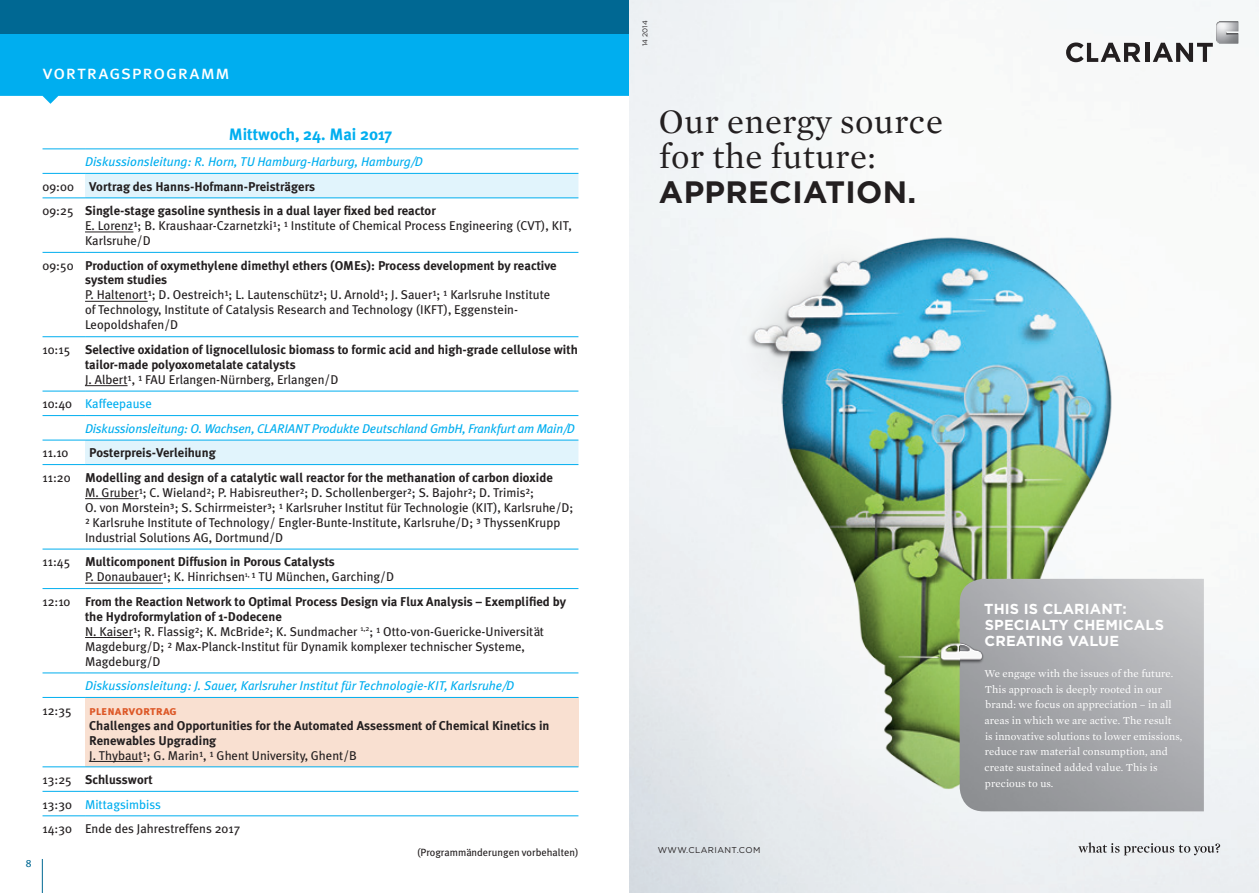
<style>
.page{position:relative;width:1259px;height:893px;background:#fff}
.page>*{position:absolute;margin:0;border:0;box-sizing:border-box;transform-origin:0 0}
.t1{font:35.1px/35.1px "Mercury Text G1";letter-spacing:.015em;color:#231f20}
.t2{font:700 30.9px "Gotham";letter-spacing:.01em;color:#231f20}
.t3{font:19.5px "Meta Plus Book Caps";letter-spacing:.04em;color:#fff}
.t4{font:700 16.5px "Meta Plus";color:#00aeef}
.t5{font:700 14.55px/16.2px "Gotham";letter-spacing:.01em;color:#fff}
.t6{font:12.75px/15px "Meta Plus";color:#231f20}
.t7{font:700 12.75px/15px "Meta Plus";color:#231f20}
.t8{font:italic 12.75px/24.5px "Meta Plus";letter-spacing:-.01em;color:#00aeef}
.t9{font:12.75px "Meta Plus Bold Caps";color:#dd5827}
.t10{font:10.8px/15.8px "Mercury Text G1";letter-spacing:.01em;color:#fff}
.t11{font:10.5px "Meta Plus";color:#231f20}
.t12{font:10.5px "Meta Plus";color:#006893}
.t13{font:8.55px "Gotham";letter-spacing:.05em;color:#231f20}
.t14{font:6.9px "Gotham";letter-spacing:.01em;color:#231f20}
.s1{font-weight:400;font-style:italic;color:#00aeef}
.s2{font-weight:400}
.s3{font-family:"Meta OT"}
.s4{font-weight:700}
.s5{font-family:"Meta OT";font-weight:400}
.s6{font-style:normal;color:#231f20}
.s7{font-style:normal}
.s8{color:#00aeef}
</style>
<div class="page">
<svg style="left:0;top:34px;width:629px;height:70px;background:#1db7f0"></svg>
<div style="left:0;top:0;width:629px;height:34px;background:#006893"></div>
<hr style="left:42px;top:859px;width:1px;height:34px;background:#006893">
<svg style="left:85px;top:174px;width:493px;height:290px"></svg>
<div style="left:85px;top:697px;width:493px;height:70px;background:#f9e0d1"></div>
<hr style="left:43px;top:149px;width:42px;height:1px;background:#00aeef">
<hr style="left:85px;top:149px;width:493px;height:1px;background:#00aeef">
<hr style="left:43px;top:173px;width:42px;height:1px;background:#00aeef">
<hr style="left:85px;top:173px;width:493px;height:1px;background:#00aeef">
<hr style="left:43px;top:198px;width:42px;height:1px;background:#00aeef">
<hr style="left:85px;top:198px;width:493px;height:1px;background:#00aeef">
<hr style="left:43px;top:252px;width:42px;height:1px;background:#00aeef">
<hr style="left:85px;top:252px;width:493px;height:1px;background:#00aeef">
<hr style="left:43px;top:336px;width:42px;height:1px;background:#00aeef">
<hr style="left:85px;top:336px;width:493px;height:1px;background:#00aeef">
<hr style="left:43px;top:391px;width:42px;height:1px;background:#00aeef">
<hr style="left:85px;top:391px;width:493px;height:1px;background:#00aeef">
<hr style="left:43px;top:415px;width:42px;height:1px;background:#00aeef">
<hr style="left:85px;top:415px;width:493px;height:1px;background:#00aeef">
<hr style="left:43px;top:440px;width:42px;height:1px;background:#00aeef">
<hr style="left:85px;top:440px;width:493px;height:1px;background:#00aeef">
<hr style="left:43px;top:464px;width:42px;height:1px;background:#00aeef">
<hr style="left:85px;top:464px;width:493px;height:1px;background:#00aeef">
<hr style="left:43px;top:549px;width:42px;height:1px;background:#00aeef">
<hr style="left:85px;top:549px;width:493px;height:1px;background:#00aeef">
<hr style="left:43px;top:588px;width:42px;height:1px;background:#00aeef">
<hr style="left:85px;top:588px;width:493px;height:1px;background:#00aeef">
<hr style="left:43px;top:673px;width:42px;height:1px;background:#00aeef">
<hr style="left:85px;top:673px;width:493px;height:1px;background:#00aeef">
<hr style="left:43px;top:697px;width:42px;height:1px;background:#00aeef">
<hr style="left:85px;top:697px;width:493px;height:1px;background:#00aeef">
<hr style="left:43px;top:767px;width:42px;height:1px;background:#00aeef">
<hr style="left:85px;top:767px;width:493px;height:1px;background:#00aeef">
<hr style="left:43px;top:791px;width:42px;height:1px;background:#00aeef">
<hr style="left:85px;top:791px;width:493px;height:1px;background:#00aeef">
<hr style="left:43px;top:816px;width:42px;height:1px;background:#00aeef">
<hr style="left:85px;top:816px;width:493px;height:1px;background:#00aeef">
<hr style="left:85px;top:232px;width:48px;height:1px;background:#231f20">
<hr style="left:85px;top:301px;width:63px;height:1px;background:#231f20">
<hr style="left:85px;top:385px;width:43px;height:1px;background:#231f20">
<hr style="left:85px;top:498px;width:54px;height:1px;background:#231f20">
<hr style="left:85px;top:583px;width:78px;height:1px;background:#231f20">
<hr style="left:85px;top:637px;width:48px;height:1px;background:#231f20">
<hr style="left:89px;top:761px;width:54px;height:1px;background:#231f20">
<img style="left:629px;top:0;width:630px;height:893px">
<img style="left:959px;top:579px;width:244px;height:232px">
<hr style="left:1145px;top:43px;width:4px;height:19px;background:#231f20">
<svg style="left:1066px;top:43px;width:74px;height:19px"></svg>
<svg style="left:1152px;top:43px;width:60px;height:19px"></svg>
<img style="left:1216px;top:22px;width:22px;height:21px">
<svg style="left:1078px;top:842px;width:142px;height:13px;background:#c6c8ca"></svg>
<img style="left:848px;top:614px;width:146px;height:76px">
<img style="left:960px;top:631px;width:34px;height:52px">
<h3 class="t3" style="left:43px;top:61px;width:189px">vortragsprogramm</h3>
<p class="t12" style="left:26px;top:857px;width:7px">8</p>
<p class="t4" style="left:229px;top:125px;width:165px">Mittwoch, 24. Mai 2017</p>
<p class="t7" style="left:43px;top:149px;width:395px;line-height:24.5px;text-indent:43px"><span class="s1">Diskussionsleitung: R. Horn, TU Hamburg-Harburg, Hamburg/D<br></span><span class="s2">09:00</span> Vortrag des Hanns-Hofmann-Preisträgers<br><span class="s2">09:25</span> Single-stage gasoline synthesis in a dual layer fixed bed reactor</p>
<p class="t6" style="left:85px;top:218px;width:488px">E. Lorenz<span class="s3">¹</span>; B. Kraushaar-Czarnetzki<span class="s3">¹</span>; <span class="s3">¹</span> Institute of Chemical Process Engineering (CVT), KIT,<br>Karlsruhe/D</p>
<p class="t6" style="left:85px;top:257px;width:473px;text-indent:-43px">09:50 <span class="s4">Production of oxymethylene dimethyl ethers (OMEs): Process development by reactive system studies<br></span>P. Haltenort<span class="s3">¹</span>; D. Oestreich<span class="s3">¹</span>; L. Lautenschütz<span class="s3">¹</span>; U. Arnold<span class="s3">¹</span>; J. Sauer<span class="s3">¹</span>; <span class="s3">¹</span> Karlsruhe Institute of Technology, Institute of Catalysis Research and Technology (IKFT), Eggenstein-Leopoldshafen/D</p>
<p class="t7" style="left:85px;top:342px;width:494px;text-indent:-43px"><span class="s2">10:15</span> Selective oxidation of lignocellulosic biomass to formic acid and high-grade cellulose with tailor-made polyoxometalate catalysts<br><span class="s2">J. Albert</span><span class="s5">¹</span><span class="s2">,</span> <span class="s5">¹</span> <span class="s2">FAU Erlangen-Nürnberg, Erlangen/D</span></p>
<p class="t8" style="left:85px;top:392px;width:491px;text-indent:-43px"><span class="s6">10:40</span> <span class="s7">Kaffeepause<br></span>Diskussionsleitung: O. Wachsen, CLARIANT Produkte Deutschland GmbH, Frankfurt am Main/D</p>
<p class="t6" style="left:43px;top:445px;width:27px">11.10</p>
<p class="t7" style="left:43px;top:440px;width:512px;line-height:24.6px;text-indent:47px">Posterpreis-Verleihung<br><span class="s2">11:20</span> Modelling and design of a catalytic wall reactor for the methanation of carbon dioxide</p>
<p class="t6" style="left:85px;top:485px;width:490px">M. Gruber<span class="s3">¹</span>; C. Wieland<span class="s3">²</span>; P. Habisreuther<span class="s3">²</span>; D. Schollenberger<span class="s3">²</span>; S. Bajohr<span class="s3">²</span>; D. Trimis<span class="s3">²</span>;<br>O. von Morstein<span class="s3">³</span>; S. Schirrmeister<span class="s3">³</span>; <span class="s3">¹</span> Karlsruher Institut für Technologie (KIT), Karlsruhe/D; <span class="s3">²</span> Karlsruhe Institute of Technology/ Engler-Bunte-Institute, Karlsruhe/D; <span class="s3">³</span> ThyssenKrupp Industrial Solutions AG, Dortmund/D</p>
<p class="t6" style="left:85px;top:554px;width:310px;text-indent:-43px">11:45 <span class="s4">Multicomponent Diffusion in Porous Catalysts<br></span>P. Donaubauer<span class="s3">¹</span>; K. Hinrichsen<sup>1,</sup> <span class="s3">¹</span> TU München, Garching/D</p>
<p class="t6" style="left:85px;top:594px;width:482px;text-indent:-43px">12:10 <span class="s4">From the Reaction Network to Optimal Process Design via Flux Analysis – Exemplified by the Hydroformylation of 1-Dodecene<br></span>N. Kaiser<span class="s3">¹</span>; R. Flassig<span class="s3">²</span>; K. McBride<span class="s3">²</span>; K. Sundmacher <sup>1,2</sup>; <span class="s3">¹</span> Otto-von-Guericke-Universität Magdeburg/D; <span class="s3">²</span> Max-Planck-Institut für Dynamik komplexer technischer Systeme, Magdeburg/D</p>
<p class="t8" style="left:85px;top:673px;width:431px">Diskussionsleitung: J. Sauer, Karlsruher Institut für Technologie-KIT, Karlsruhe/D</p>
<p class="t6" style="left:43px;top:703px;width:31px">12:35</p>
<p class="t9" style="left:89px;top:703px;width:89px">plenarvortrag</p>
<p class="t7" style="left:89px;top:718px;width:462px">Challenges and Opportunities for the Automated Assessment of Chemical Kinetics in<br>Renewables Upgrading<br><span class="s2">J. Thybaut</span><span class="s5">¹</span><span class="s2">; G. Marin</span><span class="s5">¹</span><span class="s2">,</span> <span class="s5">¹</span> <span class="s2">Ghent University, Ghent/B</span></p>
<p class="t6" style="left:43px;top:767px;width:199px;line-height:24.6px">13:25 <span class="s4">Schlusswort<br></span>13:30 <span class="s8">Mittagsimbiss<br></span>14:30 Ende des Jahrestreffens 2017</p>
<p class="t11" style="left:417px;top:846px;width:163px">(Programmänderungen vorbehalten)</p>
<p class="t14" style="left:641px;top:46px;width:27px;rotate:-90deg">14 2014</p>
<h1 class="t1" style="left:659px;top:102px;width:285px">Our energy source for the future:</h1>
<h2 class="t2" style="left:659px;top:172px;width:259px">APPRECIATION.</h2>
<p class="t13" style="left:658px;top:844px;width:104px">WWW.CLARIANT.COM</p>
<p class="t5" style="left:984px;top:600px;width:181px">THIS IS CLARIANT:<br>SPECIALTY CHEMICALS<br>CREATING VALUE</p>
<p class="t10" style="left:984px;top:665px;width:199px">We engage with the issues of the future.<br>This approach is deeply rooted in our brand: we focus on appreciation – in all areas in which we are active. The result<br>is innovative solutions to lower emissions, reduce raw material consumption, and create sustained added value. This is precious to us.</p>
</div>
